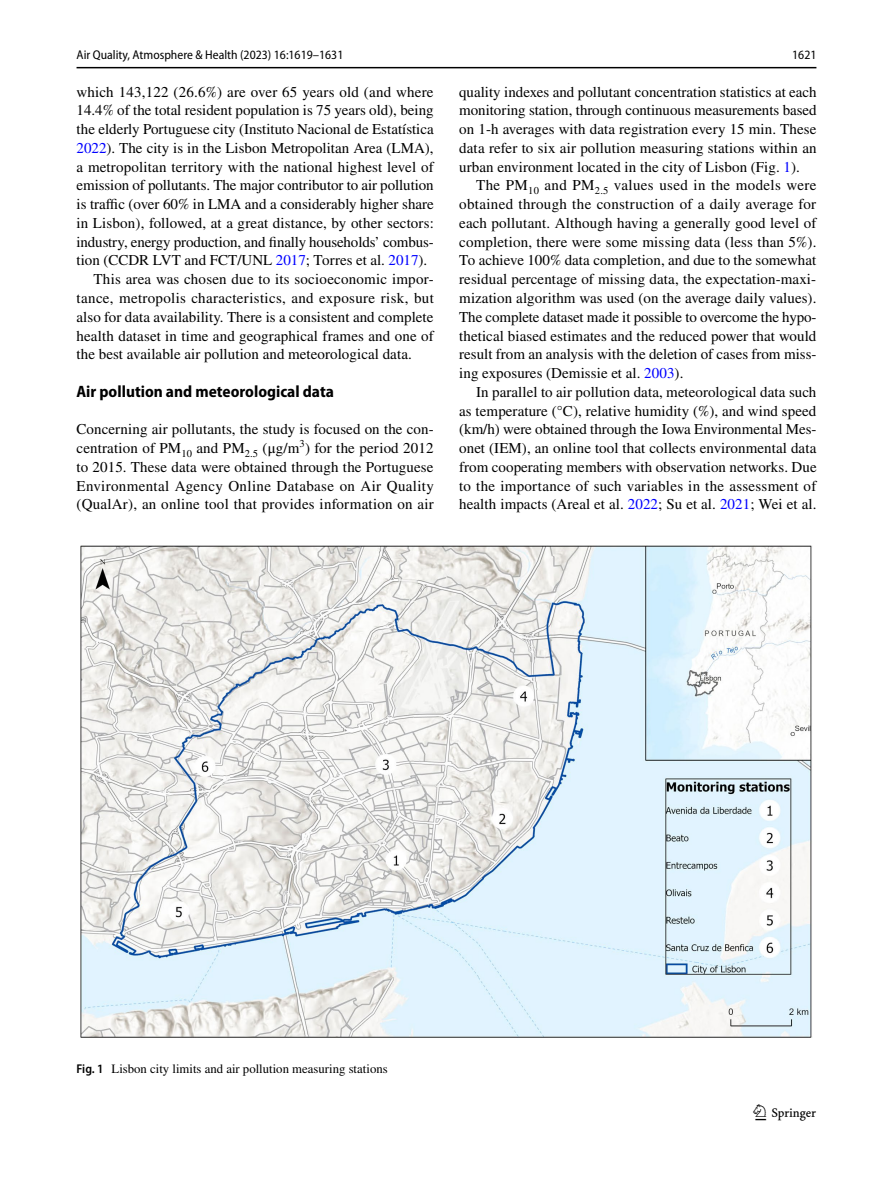
<style>
.page{position:relative;width:893px;height:1187px;background:#fff}
.page>*{position:absolute;margin:0;border:0;box-sizing:border-box;transform-origin:0 0}
.t1{font:22.5px "Springnew Regular 3";color:#000}
.t2{font:700 semi-condensed 16.5px "Myriad Pro";color:#000}
.t3{font:15px/18.8px "STIX";letter-spacing:.005em;color:#000;text-align:justify}
.t4{font:12.75px "STIX";color:#000}
.t5{font:semi-condensed 12.75px "Myriad Pro";color:#000}
.s1{color:#00f}
.s2{font-family:"Myriad Pro";font-weight:600;font-stretch:semi-condensed}
</style>
<div class="page">
<hr style="left:77px;top:67px;width:739px;height:1px;background:#000">
<img style="left:81px;top:545px;width:731px;height:492px">
<p class="t5" style="left:77px;top:48px;width:268px">Air Quality, Atmosphere &amp; Health (2023) 16:1619–1631</p>
<p class="t5" style="left:792px;top:48px;width:26px">1621</p>
<p class="t3" style="left:77px;top:83px;width:359px">which 143,122 (26.6%) are over 65 years old (and where</p>
<p class="t3" style="left:77px;top:102px;width:359px">14.4% of the total resident population is 75 years old), being</p>
<p class="t3" style="left:77px;top:121px;width:359px">the elderly Portuguese city (Instituto Nacional de Estatística</p>
<p class="t3" style="left:77px;top:139px;width:359px"><span class="s1">2022</span>). The city is in the Lisbon Metropolitan Area (LMA),</p>
<p class="t3" style="left:77px;top:158px;width:359px">a metropolitan territory with the national highest level of</p>
<p class="t3" style="left:77px;top:177px;width:359px">emission of pollutants. The major contributor to air pollution</p>
<p class="t3" style="left:77px;top:196px;width:359px">is traffic (over 60% in LMA and a considerably higher share</p>
<p class="t3" style="left:77px;top:214px;width:359px">in Lisbon), followed, at a great distance, by other sectors:</p>
<p class="t3" style="left:77px;top:233px;width:359px">industry, energy production, and finally households’ combus-</p>
<p class="t3" style="left:77px;top:252px;width:352px">tion (CCDR LVT and FCT/UNL <span class="s1">2017</span>; Torres et al. <span class="s1">2017</span>).</p>
<p class="t3" style="left:94px;top:271px;width:342px">This area was chosen due to its socioeconomic impor-</p>
<p class="t3" style="left:77px;top:289px;width:359px">tance, metropolis characteristics, and exposure risk, but</p>
<p class="t3" style="left:77px;top:308px;width:358px">also for data availability. There is a consistent and complete</p>
<p class="t3" style="left:77px;top:327px;width:359px">health dataset in time and geographical frames and one of</p>
<p class="t3" style="left:77px;top:346px;width:337px">the best available air pollution and meteorological data.</p>
<p class="t2" style="left:77px;top:382px;width:259px">Air pollution and meteorological data</p>
<p class="t3" style="left:77px;top:421px;width:359px">Concerning air pollutants, the study is focused on the con&shy;centration of PM<sub>10</sub> and PM<sub>2.5</sub> (μg/m<sup>3</sup>) for the period 2012 to 2015. These data were obtained through the Portuguese Environmental Agency Online Database on Air Quality (QualAr), an online tool that provides information on air</p>
<p class="t3" style="left:459px;top:83px;width:359px">quality indexes and pollutant concentration statistics at each monitoring station, through continuous measurements based on 1-h averages with data registration every 15 min. These data refer to six air pollution measuring stations within an urban environment located in the city of Lisbon (Fig. <span class="s1">1</span>).</p>
<p class="t3" style="left:459px;top:177px;width:359px;text-indent:17px">The PM<sub>10</sub> and PM<sub>2.5</sub> values used in the models were obtained through the construction of a daily average for each pollutant. Although having a generally good level of completion, there were some missing data (less than 5%).<br>To achieve 100% data completion, and due to the somewhat residual percentage of missing data, the expectation-maxi&shy;mization algorithm was used (on the average daily values).<br>The complete dataset made it possible to overcome the hypo&shy;thetical biased estimates and the reduced power that would result from an analysis with the deletion of cases from miss&shy;ing exposures (Demissie et al. <span class="s1">2003</span>).</p>
<p class="t3" style="left:459px;top:383px;width:359px;text-indent:17px">In parallel to air pollution data, meteorological data such as temperature (°C), relative humidity (%), and wind speed (km/h) were obtained through the Iowa Environmental Mes&shy;onet (IEM), an online tool that collects environmental data from cooperating members with observation networks. Due to the importance of such variables in the assessment of health impacts (Areal et al. <span class="s1">2022</span>; Su et al. <span class="s1">2021</span>; Wei et al.</p>
<p class="t4" style="left:77px;top:1059px;width:313px"><span class="s2">Fig. 1</span> Lisbon city limits and air pollution measuring stations</p>
<h1 class="t1" style="left:755px;top:1104px;width:62px">1 3</h1>
</div>
